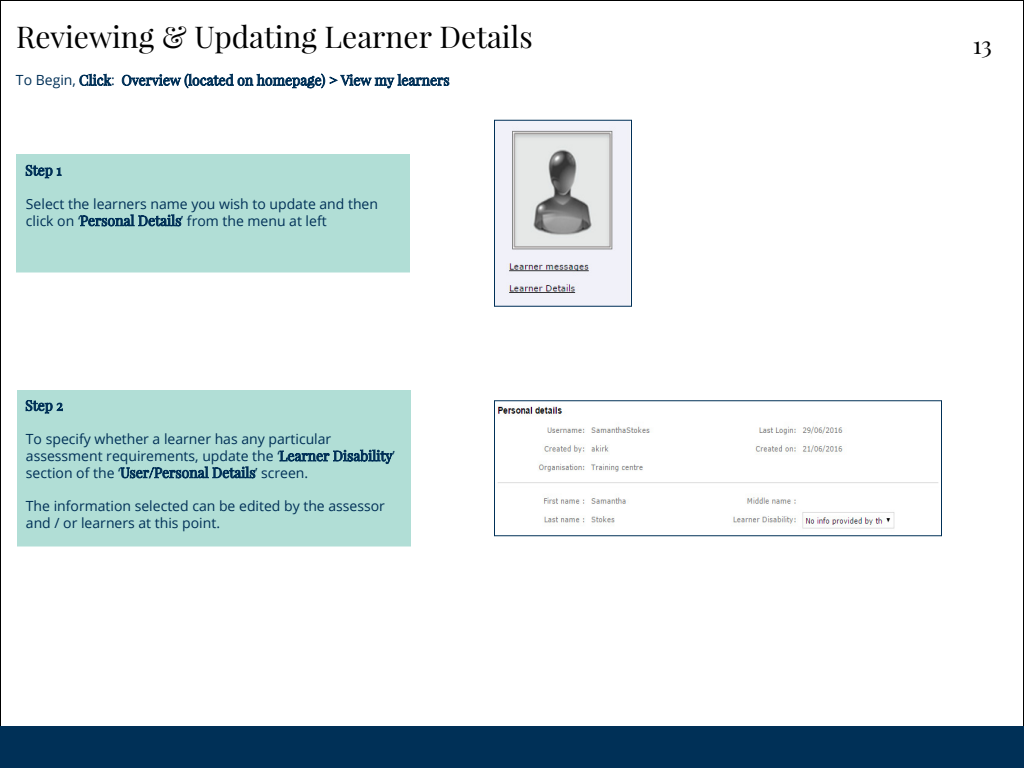
<style>
.page{position:relative;width:1024px;height:768px;background:#fff}
.page>*{position:absolute;margin:0;border:0;box-sizing:border-box;transform-origin:0 0}
.t1{font:30px "Playfair Display";color:#000}
.t2{font:24px "Playfair Display";color:#000}
.t3{font:14px/16.8px "Open Sans";color:#003057}
</style>
<div class="page">
<div style="left:0;top:726px;width:1024px;height:42px;background:#003057"></div>
<div style="left:17px;top:390px;width:394px;height:156px;background:#b1ded6"></div>
<div style="left:16px;top:154px;width:394px;height:118px;background:#b1ded6"></div>
<svg style="left:26px;top:165px;width:36px;height:13px"></svg>
<svg style="left:80px;top:214px;width:101px;height:12px"></svg>
<svg style="left:26px;top:400px;width:37px;height:13px"></svg>
<svg style="left:280px;top:450px;width:113px;height:14px"></svg>
<svg style="left:120px;top:466px;width:135px;height:12px"></svg>
<svg style="left:80px;top:74px;width:31px;height:12px"></svg>
<svg style="left:122px;top:74px;width:327px;height:14px"></svg>
<img style="left:496px;top:122px;width:134px;height:183px">
<div style="left:494px;top:120px;width:138px;height:187px;border:1px solid #003057"></div>
<img style="left:497px;top:406px;width:442px;height:123px">
<h1 class="t1" style="left:16px;top:18px;width:518px">Reviewing &amp; Updating Learner Details</h1>
<p class="t3" style="left:16px;top:72px;width:62px">To Begin,</p>
<p class="t3" style="left:111px;top:72px;width:5px">:</p>
<p class="t3" style="left:26px;top:195px;width:354px">Select the learners name you wish to update and then click on ‘</p>
<p class="t3" style="left:181px;top:212px;width:147px">’ from the menu at left</p>
<p class="t3" style="left:26px;top:430px;width:307px">To specify whether a learner has any particular assessment requirements, update the ‘</p>
<p class="t3" style="left:392px;top:447px;width:4px">’</p>
<p class="t3" style="left:26px;top:464px;width:96px">section of the ‘</p>
<p class="t3" style="left:255px;top:464px;width:55px">’ screen.</p>
<p class="t3" style="left:26px;top:498px;width:361px">The information selected can be edited by the assessor and / or learners at this point.</p>
<h2 class="t2" style="left:973px;top:30px;width:21px">13</h2>
</div>
